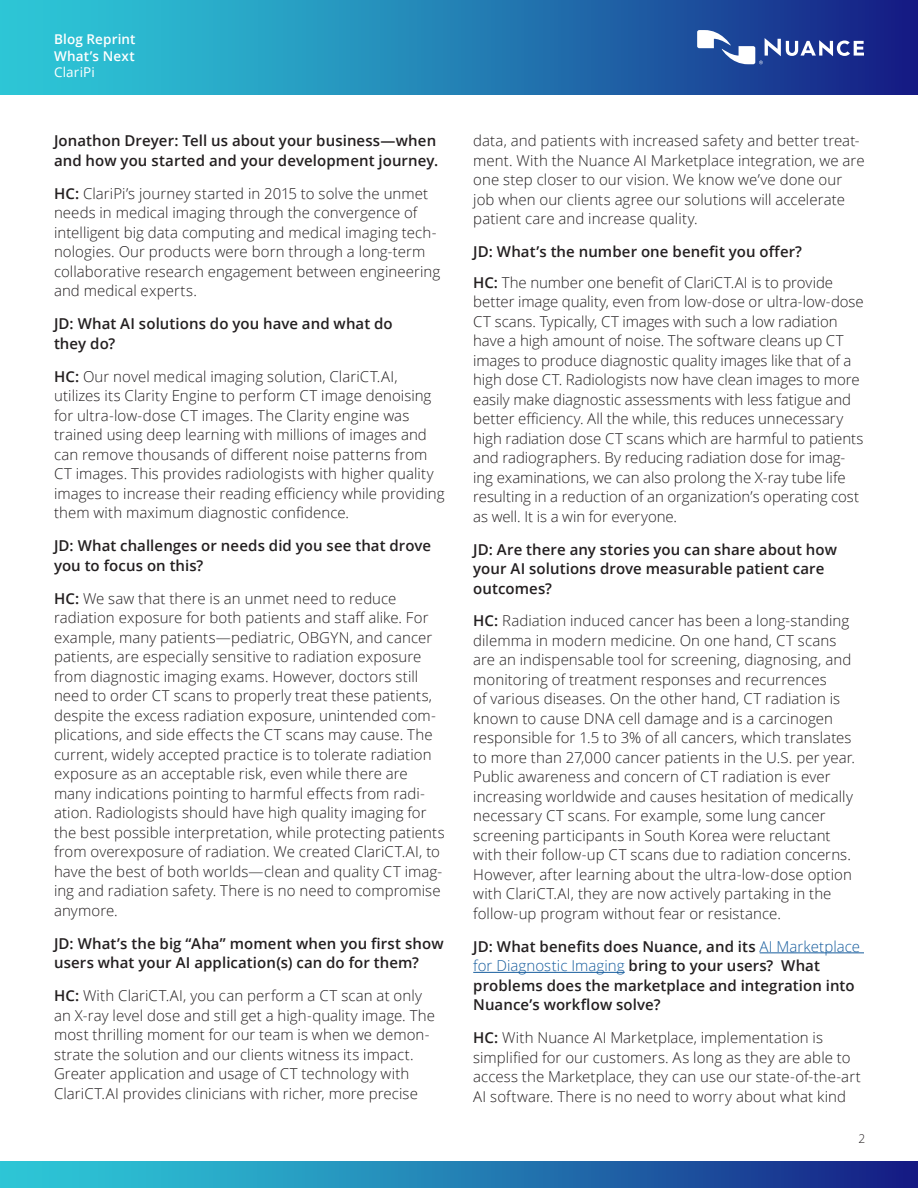
<style>
.page{position:relative;width:918px;height:1188px;background:#fff}
.page>*{position:absolute;margin:0;border:0;box-sizing:border-box;transform-origin:0 0}
.Body_Text_10_13{font:300 15px/19.5px "Open Sans";letter-spacing:.005em;color:#231f20}
.Body_Text_10_13-2{font:600 15px/19.5px "Open Sans";letter-spacing:.005em;color:#231f20}
.Product_Offering_Nam{font:600 13.5px/16.5px "Open Sans";letter-spacing:.015em;color:#fff}
.Product_Offering_Nam-2{font:13.5px "Open Sans";letter-spacing:.01em;color:#fff}
.t1{font:300 12px "Open Sans";color:#231f20}
.s1{font-weight:600}
.s2{font-weight:300;color:#175d9e}
</style>
<div class="page">
<div style="left:0;top:1161px;width:918px;height:27px;background:linear-gradient(to right,#2fd4dd,#162388)"></div>
<div style="left:0;top:0;width:918px;height:94px;background:linear-gradient(to right,#2fd4dd,#162388)"></div>
<hr style="left:760px;top:952px;width:104px;height:1px;background:#175d9e">
<hr style="left:473px;top:972px;width:152px;height:1px;background:#175d9e">
<svg style="left:697px;top:30px;width:167px;height:34px"></svg>
<p class="Product_Offering_Nam" style="left:54px;top:31px;width:83px">Blog Reprint<br>What’s Next</p>
<p class="Product_Offering_Nam-2" style="left:54px;top:63px;width:42px">ClariPi</p>
<p class="Body_Text_10_13-2" style="left:54px;top:131px;width:386px">Jonathon Dreyer: Tell us about your business—when and how you started and your development journey.</p>
<p class="Body_Text_10_13" style="left:54px;top:183px;width:388px"><span class="s1">HC:</span> ClariPi’s journey started in 2015 to solve the unmet needs in medical imaging through the convergence of intelligent big data computing and medical imaging tech&shy;nologies. Our products were born through a long-term collaborative research engagement between engineering and medical experts.</p>
<p class="Body_Text_10_13-2" style="left:54px;top:314px;width:340px">JD: What AI solutions do you have and what do they do?</p>
<p class="Body_Text_10_13" style="left:54px;top:366px;width:392px"><span class="s1">HC:</span> Our novel medical imaging solution, ClariCT.AI, utilizes its Clarity Engine to perform CT image denoising for ultra-low-dose CT images. The Clarity engine was trained using deep learning with millions of images and can remove thousands of different noise patterns from CT images. This provides radiologists with higher quality images to increase their reading efficiency while providing them with maximum diagnostic confidence.</p>
<p class="Body_Text_10_13-2" style="left:54px;top:536px;width:379px">JD: What challenges or needs did you see that drove you to focus on this?</p>
<p class="Body_Text_10_13" style="left:54px;top:588px;width:392px"><span class="s1">HC:</span> We saw that there is an unmet need to reduce radiation exposure for both patients and staff alike. For example, many patients—pediatric, OBGYN, and cancer patients, are especially sensitive to radiation exposure from diagnostic imaging exams. However, doctors still need to order CT scans to properly treat these patients, despite the excess radiation exposure, unintended com&shy;plications, and side effects the CT scans may cause. The current, widely accepted practice is to tolerate radiation exposure as an acceptable risk, even while there are many indications pointing to harmful effects from radi&shy;ation. Radiologists should have high quality imaging for the best possible interpretation, while protecting patients from overexposure of radiation. We created ClariCT.AI, to have the best of both worlds—clean and quality CT imag&shy;ing and radiation safety. There is no need to compromise anymore.</p>
<p class="Body_Text_10_13-2" style="left:54px;top:933px;width:391px">JD: What’s the big “Aha” moment when you first show users what your AI application(s) can do for them?</p>
<p class="Body_Text_10_13" style="left:54px;top:986px;width:383px"><span class="s1">HC:</span> With ClariCT.AI, you can perform a CT scan at only an X-ray level dose and still get a high-quality image. The most thrilling moment for our team is when we demon&shy;strate the solution and our clients witness its impact.<br>Greater application and usage of CT technology with ClariCT.AI provides clinicians with richer, more precise</p>
<p class="Body_Text_10_13" style="left:473px;top:131px;width:393px">data, and patients with increased safety and better treat&shy;ment. With the Nuance AI Marketplace integration, we are one step closer to our vision. We know we’ve done our job when our clients agree our solutions will accelerate patient care and increase quality.</p>
<p class="Body_Text_10_13-2" style="left:473px;top:242px;width:330px">JD: What’s the number one benefit you offer?</p>
<p class="Body_Text_10_13" style="left:473px;top:272px;width:392px"><span class="s1">HC:</span> The number one benefit of ClariCT.AI is to provide better image quality, even from low-dose or ultra-low-dose CT scans. Typically, CT images with such a low radiation have a high amount of noise. The software cleans up CT images to produce diagnostic quality images like that of a high dose CT. Radiologists now have clean images to more easily make diagnostic assessments with less fatigue and better efficiency. All the while, this reduces unnecessary high radiation dose CT scans which are harmful to patients and radiographers. By reducing radiation dose for imag&shy;ing examinations, we can also prolong the X-ray tube life resulting in a reduction of an organization’s operating cost as well. It is a win for everyone.</p>
<p class="Body_Text_10_13-2" style="left:473px;top:539px;width:365px">JD: Are there any stories you can share about how your AI solutions drove measurable patient care outcomes?</p>
<p class="Body_Text_10_13" style="left:473px;top:611px;width:383px"><span class="s1">HC:</span> Radiation induced cancer has been a long-standing dilemma in modern medicine. On one hand, CT scans are an indispensable tool for screening, diagnosing, and monitoring of treatment responses and recurrences<br>of various diseases. On the other hand, CT radiation is known to cause DNA cell damage and is a carcinogen responsible for 1.5 to 3% of all cancers, which translates to more than 27,000 cancer patients in the U.S. per year.<br>Public awareness and concern of CT radiation is ever increasing worldwide and causes hesitation of medically necessary CT scans. For example, some lung cancer screening participants in South Korea were reluctant with their follow-up CT scans due to radiation concerns.<br>However, after learning about the ultra-low-dose option with ClariCT.AI, they are now actively partaking in the follow-up program without fear or resistance.</p>
<p class="Body_Text_10_13-2" style="left:473px;top:936px;width:388px">JD: What benefits does Nuance, and its <span class="s2">AI Marketplace for Diagnostic Imaging</span> bring to your users? What problems does the marketplace and integration into Nuance’s workflow solve?</p>
<p class="Body_Text_10_13" style="left:473px;top:1028px;width:389px"><span class="s1">HC:</span> With Nuance AI Marketplace, implementation is simplified for our customers. As long as they are able to access the Marketplace, they can use our state-of-the-art AI software. There is no need to worry about what kind</p>
<p class="t1" style="left:859px;top:1131px;width:8px">2</p>
</div>
